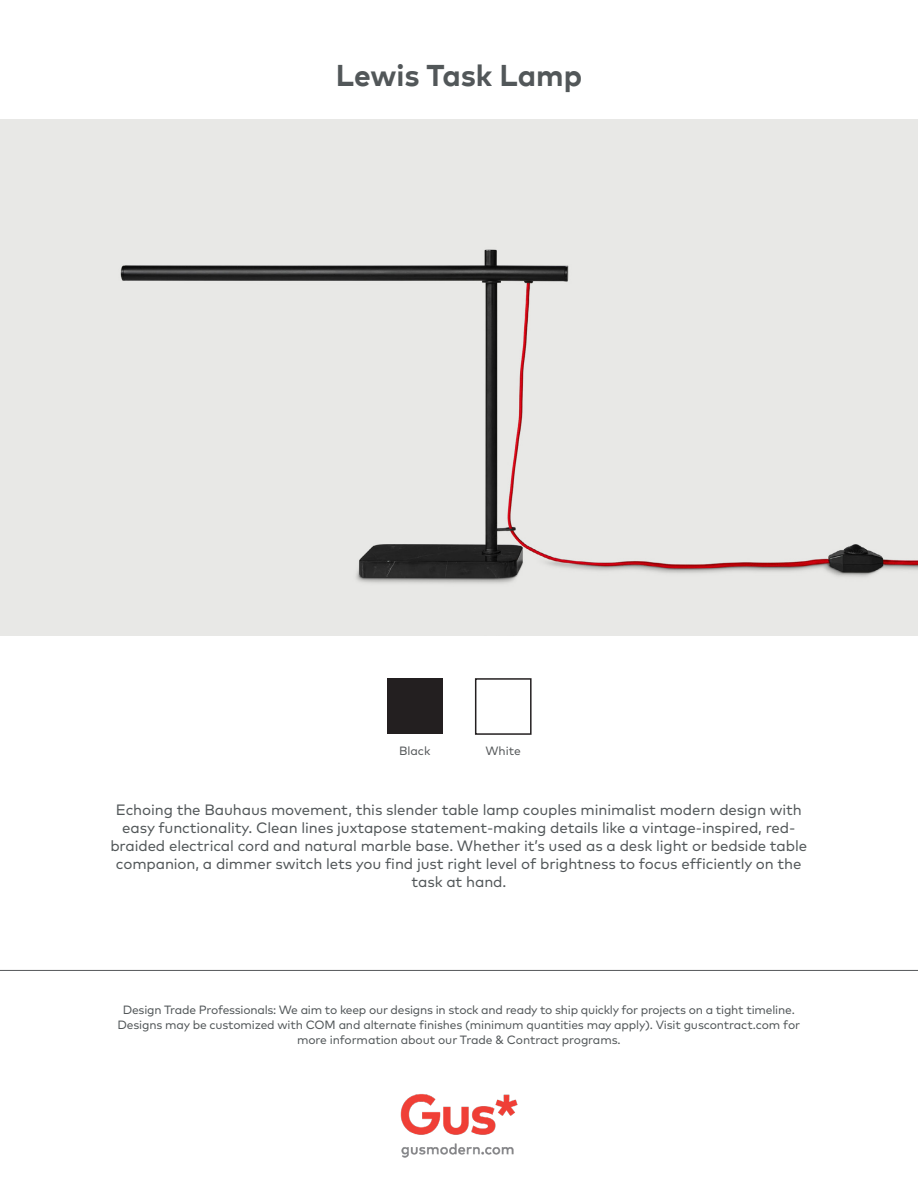
<style>
.page{position:relative;width:918px;height:1188px;background:#fff}
.page>*{position:absolute;margin:0;border:0;box-sizing:border-box;transform-origin:0 0}
.Product_Title{font:700 30px "Mark";color:#525759}
.Description{font:15px/18px "Mark Pro";letter-spacing:-.01em;color:#525759;text-align:center}
.t1{font:12px/15px "Mark Pro";letter-spacing:-.015em;color:#525759;text-align:center}
.t2{font:12px "Mark Pro";color:#545759}
</style>
<div class="page">
<img style="left:400px;top:1094px;width:118px;height:64px">
<div style="left:0;top:119px;width:918px;height:516px;background:#e8e8e6"></div>
<hr style="left:0;top:970px;width:918px;height:1px;background:#545759">
<div style="left:387px;top:679px;width:55px;height:55px;background:#231f20"></div>
<div style="left:475px;top:678px;width:57px;height:57px;border:2px solid #231f20"></div>
<p class="Product_Title" style="left:336px;top:56px;width:248px">Lewis Task Lamp</p>
<p class="t2" style="left:399px;top:741px;width:33px">Black</p>
<p class="t2" style="left:485px;top:741px;width:37px">White</p>
<p class="Description" style="left:110px;top:800px;width:698px">Echoing the Bauhaus movement, this slender table lamp couples minimalist modern design with easy functionality. Clean lines juxtapose statement-making details like a vintage-inspired, red&shy;braided electrical cord and natural marble base. Whether it’s used as a desk light or bedside table companion, a dimmer switch lets you find just right level of brightness to focus efficiently on the task at hand.</p>
<p class="t1" style="left:118px;top:1001px;width:684px">Design Trade Professionals: We aim to keep our designs in stock and ready to ship quickly for projects on a tight timeline.<br>Designs may be customized with COM and alternate finishes (minimum quantities may apply). Visit guscontract.com for more information about our Trade &amp; Contract programs.</p>
</div>
